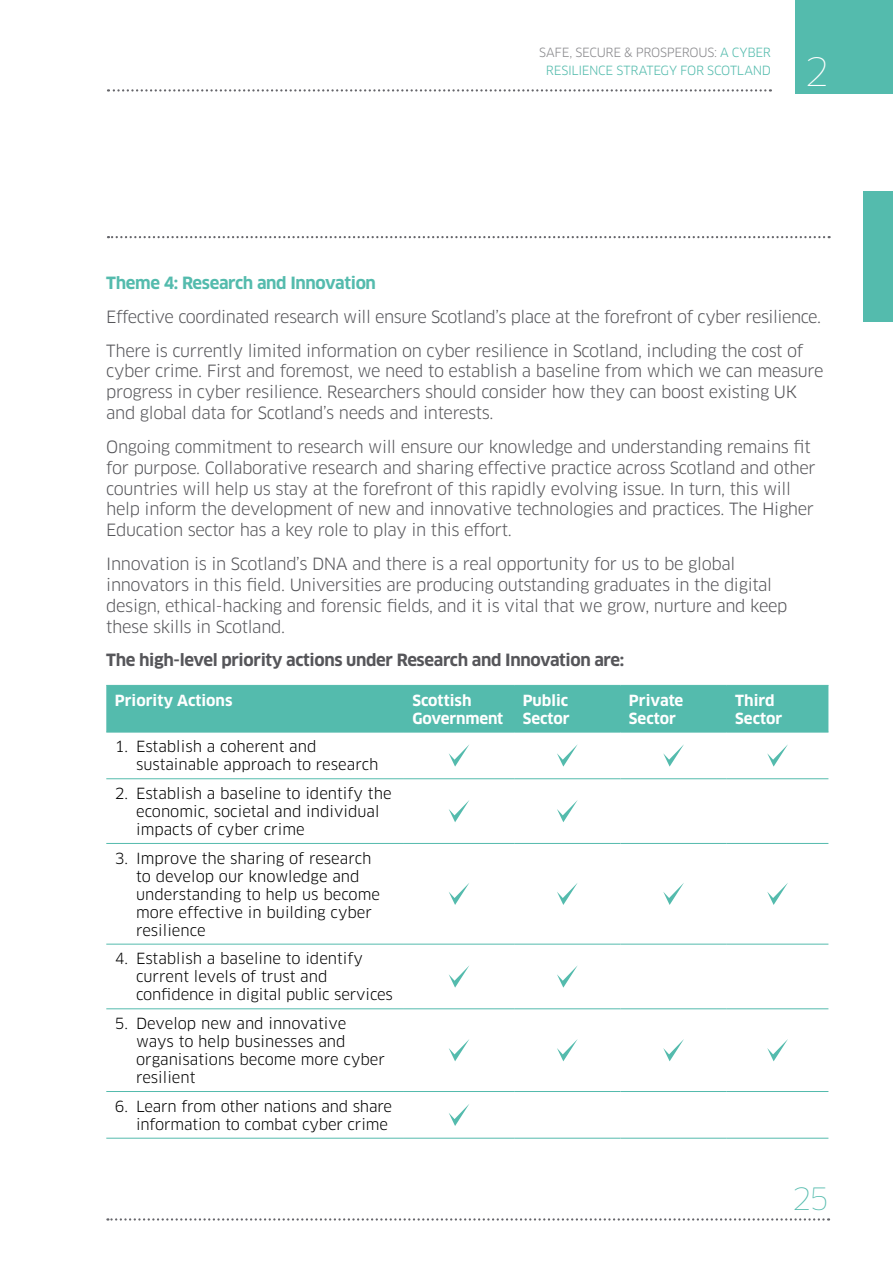
<style>
.page{position:relative;width:893px;height:1263px;background:#fff}
.page>*{position:absolute;margin:0;border:0;box-sizing:border-box;transform-origin:0 0}
.t1{font:100 38.25px "Clan";color:#fff}
.t2{font:100 30px "Clan";color:#54bbad}
.t3{font:16.5px/20.9px "Clan";letter-spacing:-.02em;color:#56565a}
.t4{font:700 16.5px "Clan";letter-spacing:-.02em;color:#56565a}
.t5{font:700 16.5px "Clan";letter-spacing:-.02em;color:#54bbad}
.t6{font:15px/18px "Clan";color:#000}
.t7{font:700 15px/18px "Clan";color:#fff}
.t8{font:12.45px/18px "Clan";letter-spacing:-.025em;color:#54bbad;text-align:center}
.s1{color:#8a8a8d}
</style>
<div class="page">
<div style="left:863px;top:191px;width:30px;height:131px;background:#54bbad"></div>
<div style="left:795px;top:0;width:98px;height:94px;background:#54bbad"></div>
<svg style="left:108px;top:89px;width:663px;height:3px"></svg>
<svg style="left:107px;top:1218px;width:722px;height:2px"></svg>
<div style="left:106px;top:686px;width:722px;height:46px;background:#54bbad"></div>
<hr style="left:106px;top:685px;width:298px;height:1px;background:#54bbad">
<hr style="left:404px;top:685px;width:110px;height:1px;background:#54bbad">
<hr style="left:514px;top:685px;width:106px;height:1px;background:#54bbad">
<hr style="left:620px;top:685px;width:107px;height:1px;background:#54bbad">
<hr style="left:727px;top:685px;width:101px;height:1px;background:#54bbad">
<hr style="left:106px;top:732px;width:298px;height:1px;background:#54bbad">
<hr style="left:404px;top:732px;width:110px;height:1px;background:#54bbad">
<hr style="left:514px;top:732px;width:106px;height:1px;background:#54bbad">
<hr style="left:620px;top:732px;width:107px;height:1px;background:#54bbad">
<hr style="left:727px;top:732px;width:101px;height:1px;background:#54bbad">
<hr style="left:106px;top:778px;width:298px;height:1px;background:#54bbad">
<hr style="left:404px;top:778px;width:110px;height:1px;background:#54bbad">
<hr style="left:514px;top:778px;width:106px;height:1px;background:#54bbad">
<hr style="left:620px;top:778px;width:107px;height:1px;background:#54bbad">
<hr style="left:727px;top:778px;width:101px;height:1px;background:#54bbad">
<hr style="left:106px;top:843px;width:298px;height:1px;background:#54bbad">
<hr style="left:404px;top:843px;width:110px;height:1px;background:#54bbad">
<hr style="left:514px;top:843px;width:106px;height:1px;background:#54bbad">
<hr style="left:620px;top:843px;width:107px;height:1px;background:#54bbad">
<hr style="left:727px;top:843px;width:101px;height:1px;background:#54bbad">
<hr style="left:106px;top:944px;width:298px;height:1px;background:#54bbad">
<hr style="left:404px;top:944px;width:110px;height:1px;background:#54bbad">
<hr style="left:514px;top:944px;width:106px;height:1px;background:#54bbad">
<hr style="left:620px;top:944px;width:107px;height:1px;background:#54bbad">
<hr style="left:727px;top:944px;width:101px;height:1px;background:#54bbad">
<hr style="left:106px;top:1008px;width:298px;height:1px;background:#54bbad">
<hr style="left:404px;top:1008px;width:110px;height:1px;background:#54bbad">
<hr style="left:514px;top:1008px;width:106px;height:1px;background:#54bbad">
<hr style="left:620px;top:1008px;width:107px;height:1px;background:#54bbad">
<hr style="left:727px;top:1008px;width:101px;height:1px;background:#54bbad">
<hr style="left:106px;top:1091px;width:298px;height:1px;background:#54bbad">
<hr style="left:404px;top:1091px;width:110px;height:1px;background:#54bbad">
<hr style="left:514px;top:1091px;width:106px;height:1px;background:#54bbad">
<hr style="left:620px;top:1091px;width:107px;height:1px;background:#54bbad">
<hr style="left:727px;top:1091px;width:101px;height:1px;background:#54bbad">
<hr style="left:106px;top:1138px;width:298px;height:1px;background:#54bbad">
<hr style="left:404px;top:1138px;width:110px;height:1px;background:#54bbad">
<hr style="left:514px;top:1138px;width:106px;height:1px;background:#54bbad">
<hr style="left:620px;top:1138px;width:107px;height:1px;background:#54bbad">
<hr style="left:727px;top:1138px;width:101px;height:1px;background:#54bbad">
<svg style="left:449px;top:745px;width:20px;height:21px"></svg>
<svg style="left:557px;top:744px;width:21px;height:22px"></svg>
<svg style="left:663px;top:744px;width:21px;height:22px"></svg>
<svg style="left:767px;top:744px;width:21px;height:22px"></svg>
<svg style="left:449px;top:800px;width:20px;height:22px"></svg>
<svg style="left:557px;top:800px;width:21px;height:22px"></svg>
<svg style="left:449px;top:883px;width:20px;height:22px"></svg>
<svg style="left:557px;top:883px;width:21px;height:22px"></svg>
<svg style="left:663px;top:883px;width:21px;height:22px"></svg>
<svg style="left:767px;top:883px;width:21px;height:22px"></svg>
<svg style="left:449px;top:966px;width:20px;height:22px"></svg>
<svg style="left:557px;top:965px;width:21px;height:23px"></svg>
<svg style="left:449px;top:1039px;width:20px;height:22px"></svg>
<svg style="left:557px;top:1039px;width:21px;height:22px"></svg>
<svg style="left:663px;top:1039px;width:21px;height:22px"></svg>
<svg style="left:767px;top:1039px;width:21px;height:22px"></svg>
<svg style="left:449px;top:1104px;width:20px;height:22px"></svg>
<svg style="left:108px;top:236px;width:722px;height:2px"></svg>
<p class="t8" style="left:539px;top:44px;width:233px"><span class="s1">SAFE, SECURE &amp; PROSPEROUS:</span> A CYBER<br>RESILIENCE STRATEGY FOR SCOTLAND</p>
<h1 class="t1" style="left:804px;top:49px;width:27px">2</h1>
<p class="t5" style="left:106px;top:273px;width:271px">Theme 4: Research and Innovation</p>
<p class="t3" style="left:106px;top:300px;width:716px;line-height:33.6px">Effective coordinated research will ensure Scotland’s place at the forefront of cyber resilience.<br>There is currently limited information on cyber resilience in Scotland, including the cost of</p>
<p class="t3" style="left:106px;top:361px;width:719px">cyber crime. First and foremost, we need to establish a baseline from which we can measure progress in cyber resilience. Researchers should consider how they can boost existing UK and global data for Scotland’s needs and interests.</p>
<p class="t3" style="left:106px;top:437px;width:711px">Ongoing commitment to research will ensure our knowledge and understanding remains fit for purpose. Collaborative research and sharing effective practice across Scotland and other countries will help us stay at the forefront of this rapidly evolving issue. In turn, this will help inform the development of new and innovative technologies and practices. The Higher Education sector has a key role to play in this effort.</p>
<p class="t3" style="left:106px;top:554px;width:683px">Innovation is in Scotland’s DNA and there is a real opportunity for us to be global innovators in this field. Universities are producing outstanding graduates in the digital design, ethical-hacking and forensic fields, and it is vital that we grow, nurture and keep these skills in Scotland.</p>
<p class="t4" style="left:106px;top:650px;width:519px">The high-level priority actions under Research and Innovation are:</p>
<p class="t7" style="left:115px;top:691px;width:119px">Priority Actions</p>
<p class="t7" style="left:412px;top:691px;width:92px">Scottish<br>Government</p>
<p class="t7" style="left:523px;top:691px;width:48px">Public<br>Sector</p>
<p class="t7" style="left:629px;top:691px;width:56px">Private<br>Sector</p>
<p class="t7" style="left:735px;top:691px;width:48px">Third<br>Sector</p>
<p class="t6" style="left:136px;top:738px;width:244px;text-indent:-21px">1. Establish a coherent and sustainable approach to research</p>
<p class="t6" style="left:136px;top:785px;width:257px;text-indent:-21px">2. Establish a baseline to identify the economic, societal and individual impacts of cyber crime</p>
<p class="t6" style="left:136px;top:849px;width:245px;text-indent:-21px">3. Improve the sharing of research to develop our knowledge and understanding to help us become more effective in building cyber resilience</p>
<p class="t6" style="left:136px;top:950px;width:258px;text-indent:-21px">4. Establish a baseline to identify current levels of trust and confidence in digital public services</p>
<p class="t6" style="left:136px;top:1015px;width:250px;text-indent:-21px">5. Develop new and innovative ways to help businesses and organisations become more cyber resilient</p>
<p class="t6" style="left:115px;top:1097px;width:279px;text-align:right">6. Learn from other nations and share information to combat cyber crime</p>
<h2 class="t2" style="left:792px;top:1180px;width:39px">25</h2>
</div>
